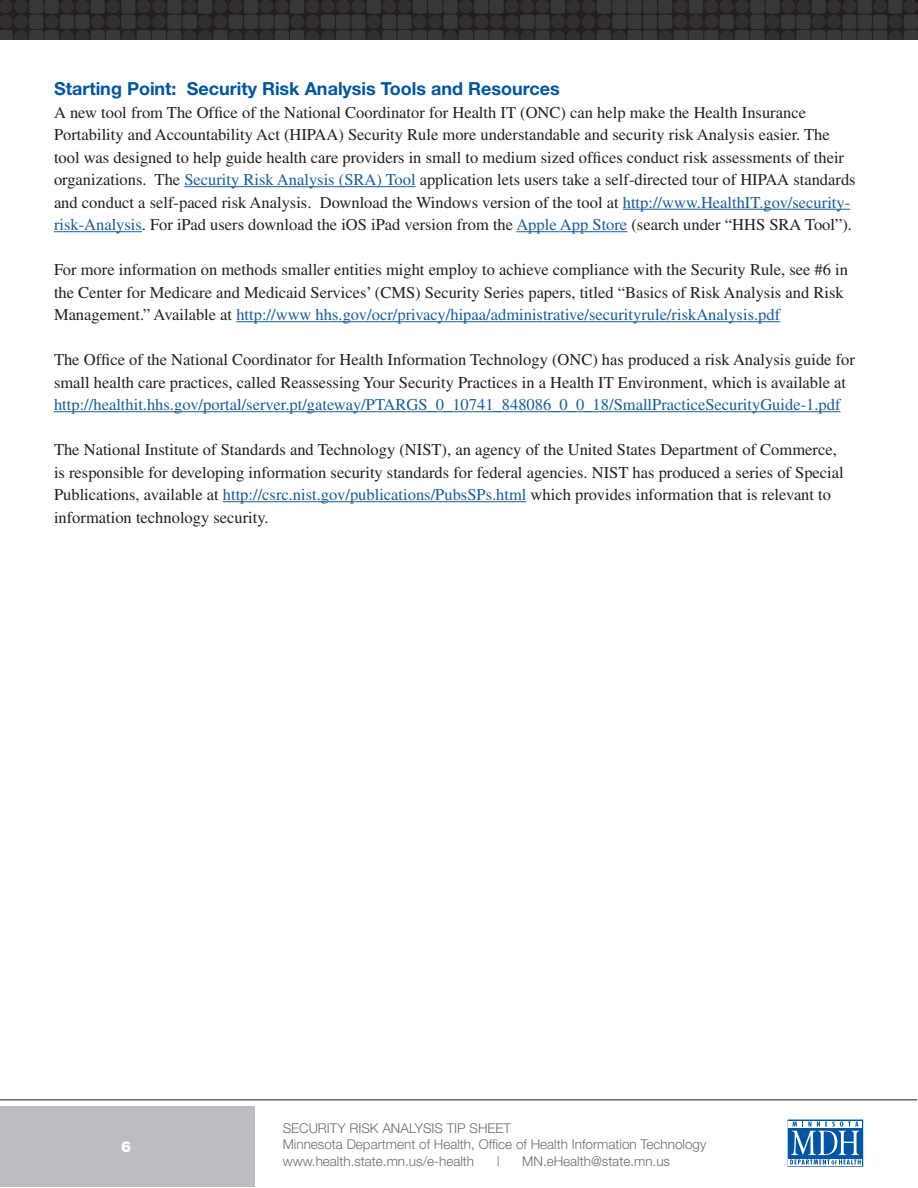
<style>
.page{position:relative;width:918px;height:1188px;background:#fff}
.page>*{position:absolute;margin:0;border:0;box-sizing:border-box;transform-origin:0 0}
.t1{font:700 18px "Helvetica Neue";color:#0155a5}
.t2{font:16.5px/22.5px "Times";color:#231f20}
.t3{font:16.5px "Times";color:#175d9e}
.t4{font:900 15px "Helvetica Neue";color:#fff}
.t5{font:300 13.5px/16.5px "Helvetica Neue";color:#6c6d70}
.s1{color:#175d9e}
.s2{color:#231f20}
</style>
<div class="page">
<hr style="left:184px;top:186px;width:232px;height:1px;background:#175d9e">
<hr style="left:623px;top:209px;width:227px;height:1px;background:#175d9e">
<hr style="left:54px;top:231px;width:88px;height:1px;background:#175d9e">
<hr style="left:516px;top:231px;width:111px;height:1px;background:#175d9e">
<hr style="left:236px;top:321px;width:544px;height:1px;background:#175d9e">
<hr style="left:54px;top:411px;width:787px;height:1px;background:#175d9e">
<hr style="left:223px;top:501px;width:304px;height:1px;background:#175d9e">
<div style="left:0;top:1106px;width:255px;height:81px;background:#bcbdc0"></div>
<hr style="left:0;top:1100px;width:917px;height:1px;background:#231f20">
<svg style="left:0;top:0;width:918px;height:40px;background:#302e2f"></svg>
<div style="left:889px;top:15px;width:13px;height:14px;background:#312f30;border-radius:50%"></div>
<div style="left:904px;top:0;width:14px;height:13px;background:#312f30;border-radius:50%"></div>
<svg style="left:788px;top:1120px;width:75px;height:47px"></svg>
<h2 class="t1" style="left:54px;top:78px;width:507px">Starting Point: Security Risk Analysis Tools and Resources</h2>
<p class="t2" style="left:54px;top:101px;width:803px">A new tool from The Office of the National Coordinator for Health IT (ONC) can help make the Health Insurance Portability and Accountability Act (HIPAA) Security Rule more understandable and security risk Analysis easier . The tool was designed to help guide health care providers in small to medium sized offices conduct risk assessments of their organizations . The <span class="s1">Security Risk Analysis (SRA) Tool</span> application lets users take a self-directed tour of HIPAA standards</p>
<p class="t2" style="left:54px;top:191px;width:798px">and conduct a self-paced risk Analysis . Download the Windows version of the tool at <span class="s1">http://www .HealthIT .gov/security-</span></p>
<p class="t2" style="left:54px;top:213px;width:800px"><span class="s1">risk-Analysis</span> . For iPad users download the iOS iPad version from the <span class="s1">Apple App Store</span> (search under “HHS SRA Tool”) .</p>
<p class="t2" style="left:54px;top:258px;width:796px">For more information on methods smaller entities might employ to achieve compliance with the Security Rule, see #6 in</p>
<p class="t3" style="left:54px;top:305px;width:728px"><span class="s2">Management .” Available at</span> http://www hhs .gov/ocr/privacy/hipaa/administrative/securityrule/riskAnalysis .pdf</p>
<p class="t2" style="left:54px;top:281px;width:791px">the Center for Medicare and Medicaid Services’ (CMS) Security Series papers, titled “Basics of Risk Analysis and Risk</p>
<p class="t2" style="left:54px;top:348px;width:802px">The Office of the National Coordinator for Health Information Technology (ONC) has produced a risk Analysis guide for small health care practices, called Reassessing Your Security Practices in a Health IT Environment, which is available at</p>
<p class="t3" style="left:54px;top:395px;width:788px">http://healthit .hhs .gov/portal/server .pt/gateway/PTARGS_0_10741_848086_0_0_18/SmallPracticeSecurityGuide-1 .pdf</p>
<p class="t2" style="left:54px;top:438px;width:791px">The National Institute of Standards and Technology (NIST), an agency of the United States Department of Commerce, is responsible for developing information security standards for federal agencies . NIST has produced a series of Special<br>Publications, available at <span class="s1">http://csrc .nist .gov/publications/PubsSPs .html</span> which provides information that is relevant to</p>
<p class="t2" style="left:54px;top:506px;width:216px">information technology security .</p>
<p class="t4" style="left:121px;top:1138px;width:12px">6</p>
<p class="t5" style="left:283px;top:1119px;width:425px">SECURITY RISK ANALYSIS TIP SHEET<br>Minnesota Department of Health, Office of Health Information Technology www.health.state.mn.us/e-health</p>
<p class="t5" style="left:497px;top:1152px;width:4px">|</p>
<p class="t5" style="left:522px;top:1152px;width:149px">MN.eHealth@state.mn.us</p>
</div>
